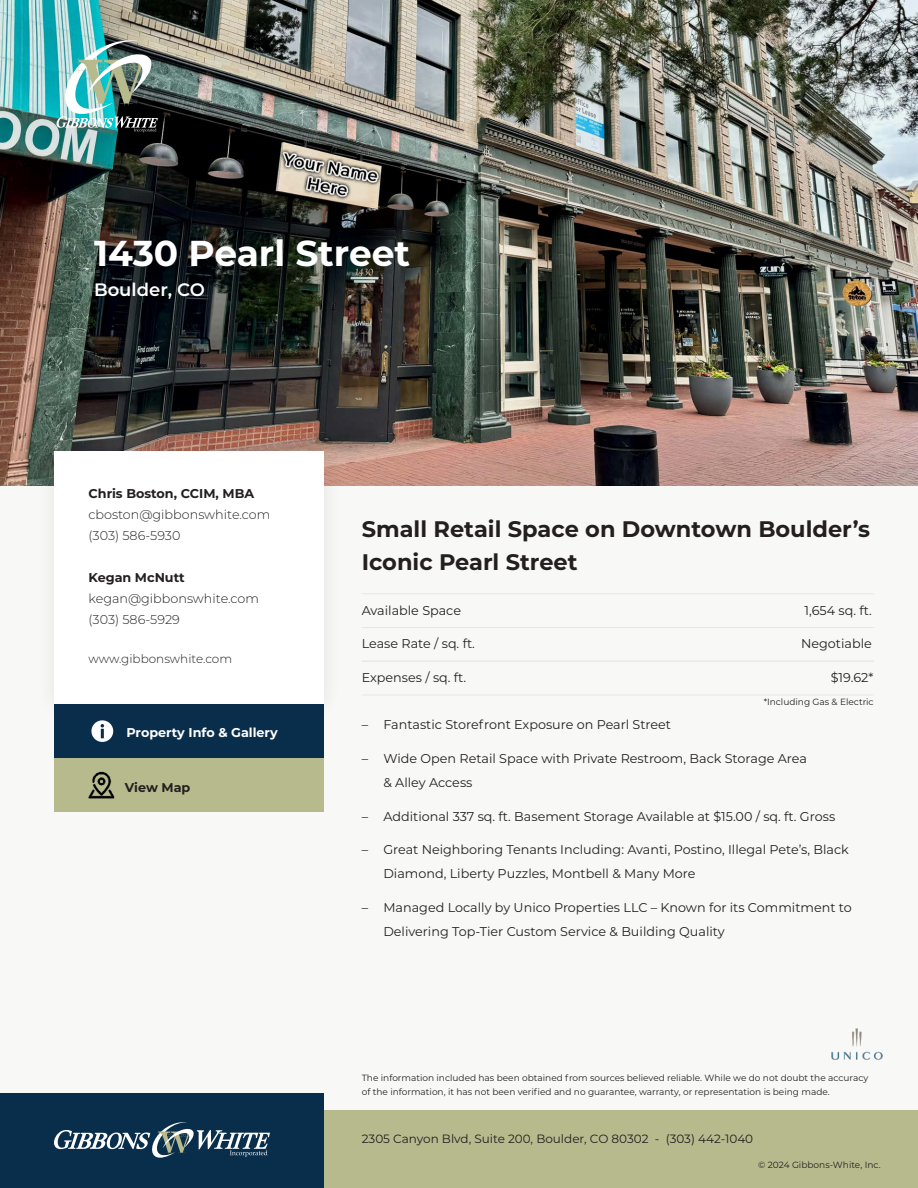
<style>
.page{position:relative;width:918px;height:1188px;background:#f8f8f7}
.page>*{position:absolute;margin:0;border:0;box-sizing:border-box;transform-origin:0 0}
.Property_Title{font:700 36px "Montserrat";color:#fff}
.Marketing_Intro{font:700 22.5px/33px "Montserrat";color:#231f20}
.Property_Address{font:600 18px "Montserrat";color:#fff}
.Table_2_col{font:12.75px/24px "Montserrat";color:#231f20}
.t1{font:300 12.75px "Montserrat";color:#231f20}
.t2{font:700 12.75px "Montserrat";color:#231f20}
.t3{font:700 12.75px "Montserrat";color:#fff}
.t4{font:12px "Montserrat";color:#231f20}
.t5{font:300 12px "Montserrat";color:#231f20}
.Disclaimer{font:9px/13.5px "Montserrat";color:#231f20}
</style>
<div class="page">
<img style="left:0;top:0;width:918px;height:486px">
<img style="left:54px;top:38px;width:110px;height:94px">
<div style="left:54px;top:704px;width:270px;height:54px;background:#092e4c"></div>
<svg style="left:91px;top:722px;width:22px;height:20px"></svg>
<div style="left:54px;top:758px;width:270px;height:54px;background:#b7ba8d"></div>
<img style="left:88px;top:771px;width:27px;height:28px">
<div style="left:0;top:1094px;width:324px;height:94px;background:#092e4c"></div>
<div style="left:324px;top:1110px;width:594px;height:78px;background:#b7ba8d"></div>
<svg style="left:54px;top:1122px;width:216px;height:36px"></svg>
<hr style="left:362px;top:593px;width:512px;height:1px;background:#e6e7e9">
<hr style="left:362px;top:627px;width:512px;height:1px;background:#e6e7e9">
<hr style="left:362px;top:661px;width:512px;height:1px;background:#e6e7e9">
<hr style="left:362px;top:695px;width:512px;height:1px;background:#e6e7e9">
<div style="left:36px;top:434px;width:306px;height:288px;background:#231f20;opacity:.1"></div>
<div style="left:54px;top:452px;width:270px;height:252px;background:#fff"></div>
<img style="left:831px;top:1028px;width:52px;height:32px">
<p class="Property_Title" style="left:94px;top:227px;width:318px">1430 Pearl Street</p>
<p class="Property_Address" style="left:94px;top:276px;width:113px">Boulder, CO</p>
<p class="t2" style="left:89px;top:485px;width:167px">Chris Boston, CCIM, MBA</p>
<p class="t1" style="left:89px;top:506px;width:183px">cboston@gibbonswhite.com</p>
<p class="t1" style="left:89px;top:527px;width:93px">(303) 586-5930</p>
<p class="t2" style="left:89px;top:569px;width:98px">Kegan McNutt</p>
<p class="t1" style="left:89px;top:590px;width:172px">kegan@gibbonswhite.com</p>
<p class="t1" style="left:89px;top:611px;width:93px">(303) 586-5929</p>
<p class="t5" style="left:89px;top:651px;width:145px">www.gibbonswhite.com</p>
<p class="t3" style="left:126px;top:724px;width:153px">Property Info &amp; Gallery</p>
<p class="t2" style="left:125px;top:778px;width:67px">View Map</p>
<p class="Marketing_Intro" style="left:362px;top:511px;width:510px">Small Retail Space on Downtown Boulder’s<br>Iconic Pearl Street</p>
<p class="Table_2_col" style="left:362px;top:598px;width:101px">Available Space</p>
<p class="Table_2_col" style="left:805px;top:598px;width:69px">1,654 sq. ft.</p>
<p class="Table_2_col" style="left:362px;top:631px;width:115px">Lease Rate / sq. ft.</p>
<p class="Table_2_col" style="left:801px;top:631px;width:72px">Negotiable</p>
<p class="Table_2_col" style="left:362px;top:665px;width:106px">Expenses / sq. ft.</p>
<p class="Table_2_col" style="left:831px;top:665px;width:44px">$19.62*</p>
<p class="Disclaimer" style="left:764px;top:695px;width:112px">*Including Gas &amp; Electric</p>
<p class="Table_2_col" style="left:362px;top:712px;width:311px">– Fantastic Storefront Exposure on Pearl Street</p>
<p class="Table_2_col" style="left:383px;top:746px;width:425px;text-indent:-22px">– Wide Open Retail Space with Private Restroom, Back Storage Area &amp; Alley Access</p>
<p class="Table_2_col" style="left:362px;top:804px;width:475px">– Additional 337 sq. ft. Basement Storage Available at $15.00 / sq. ft. Gross</p>
<p class="Table_2_col" style="left:383px;top:837px;width:467px;text-indent:-22px">– Great Neighboring Tenants Including: Avanti, Postino, Illegal Pete’s, Black<br>Diamond, Liberty Puzzles, Montbell &amp; Many More</p>
<p class="Table_2_col" style="left:383px;top:895px;width:470px;text-indent:-22px">– Managed Locally by Unico Properties LLC – Known for its Commitment to<br>Delivering Top-Tier Custom Service &amp; Building Quality</p>
<p class="Disclaimer" style="left:362px;top:1071px;width:508px">The information included has been obtained from sources believed reliable. While we do not doubt the accuracy of the information, it has not been verified and no guarantee, warranty, or representation is being made.</p>
<p class="t4" style="left:362px;top:1130px;width:393px">2305 Canyon Blvd, Suite 200, Boulder, CO 80302 - (303) 442-1040</p>
<p class="Disclaimer" style="left:758px;top:1157px;width:124px">© 2024 Gibbons-White, Inc.</p>
</div>
